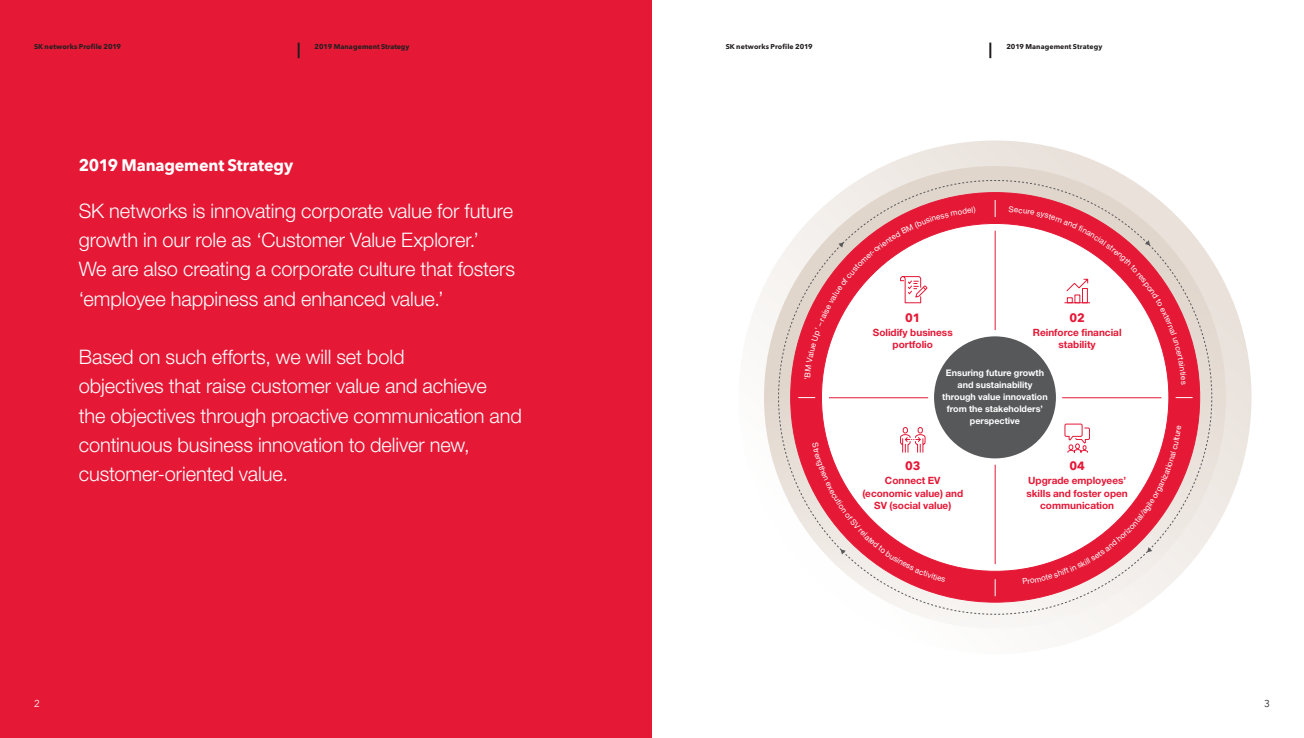
<style>
.page{position:relative;width:1304px;height:738px;background:#fff}
.page>*{position:absolute;margin:0;border:0;box-sizing:border-box;transform-origin:0 0}
.본문1{font:300 20px/29.2px "Helvetica Neue LT Std";letter-spacing:-.005em;color:#fff}
.본문1-2{font:700 16.6px "Avenir Next";letter-spacing:-.01em;color:#fff}
.본문1-3{font:700 12px "Avenir Next";letter-spacing:-.01em;color:#e51836}
.본문1-4{font:700 10px/12.5px "Helvetica Neue LT Std";color:#e51836;text-align:center}
.본문1-5{font:10px "Avenir Next";color:#fff}
.본문1-6{font:10px "Avenir Next";color:#231f20}
.본문1-7{font:700 9px/12px "Helvetica Neue LT Std";color:#fff;text-align:center}
.본문1-8{font:700 7px "Avenir Next";letter-spacing:.015em;color:#231f20}
</style>
<div class="page">
<div style="left:0;top:0;width:652px;height:737px;background:#e51836"></div>
<svg style="left:738px;top:140px;width:513px;height:513px"></svg>
<svg style="left:764px;top:166px;width:462px;height:462px;fill:#e5dbd2"></svg>
<svg style="left:778px;top:180px;width:434px;height:434px"></svg>
<svg style="left:298px;top:43px;width:2px;height:15px"></svg>
<svg style="left:989px;top:43px;width:2px;height:15px"></svg>
<svg style="left:804px;top:206px;width:172px;height:172px"></svg>
<svg style="left:1009px;top:206px;width:177px;height:178px"></svg>
<svg style="left:1023px;top:423px;width:158px;height:161px"></svg>
<svg style="left:812px;top:426px;width:134px;height:156px"></svg>
<p class="본문1-8" style="left:34px;top:40px;width:89px">SK networks Profile 2019</p>
<p class="본문1-8" style="left:726px;top:40px;width:89px">SK networks Profile 2019</p>
<p class="본문1-8" style="left:315px;top:40px;width:96px">2019 Management Strategy</p>
<p class="본문1-8" style="left:1006px;top:40px;width:98px">2019 Management Strategy</p>
<p class="본문1-2" style="left:79px;top:150px;width:216px">2019 Management Strategy</p>
<p class="본문1" style="left:79px;top:196px;width:436px">SK networks is innovating corporate value for future</p>
<p class="본문1" style="left:79px;top:225px;width:402px">growth in our role as ‘Customer Value Explorer.’</p>
<p class="본문1" style="left:79px;top:254px;width:438px">We are also creating a corporate culture that fosters ‘employee happiness and enhanced value.’</p>
<p class="본문1" style="left:79px;top:342px;width:327px">Based on such efforts, we will set bold</p>
<p class="본문1" style="left:79px;top:371px;width:409px">objectives that raise customer value and achieve</p>
<p class="본문1" style="left:79px;top:400px;width:445px">the objectives through proactive communication and continuous business innovation to deliver new,</p>
<p class="본문1" style="left:79px;top:458px;width:211px">customer-oriented value.</p>
<p class="본문1-3" style="left:905px;top:307px;width:17px">01</p>
<p class="본문1-4" style="left:873px;top:325px;width:81px">Solidify business portfolio</p>
<p class="본문1-3" style="left:1069px;top:307px;width:17px">02</p>
<p class="본문1-4" style="left:1033px;top:325px;width:90px">Reinforce financial stability</p>
<p class="본문1-7" style="left:946px;top:366px;width:100px">Ensuring future growth</p>
<p class="본문1-7" style="left:958px;top:378px;width:76px">and sustainability</p>
<p class="본문1-7" style="left:942px;top:390px;width:107px">through value innovation</p>
<p class="본문1-7" style="left:947px;top:402px;width:98px">from the stakeholders’ perspective</p>
<p class="본문1-3" style="left:905px;top:455px;width:17px">03</p>
<p class="본문1-4" style="left:862px;top:473px;width:102px">Connect EV (economic value) and<br>SV (social value)</p>
<p class="본문1-3" style="left:1069px;top:455px;width:17px">04</p>
<p class="본문1-4" style="left:1026px;top:473px;width:103px">Upgrade employees’ skills and foster open communication</p>
<p class="본문1-5" style="left:34px;top:694px;width:7px">2</p>
<p class="본문1-6" style="left:1264px;top:694px;width:7px">3</p>
</div>
